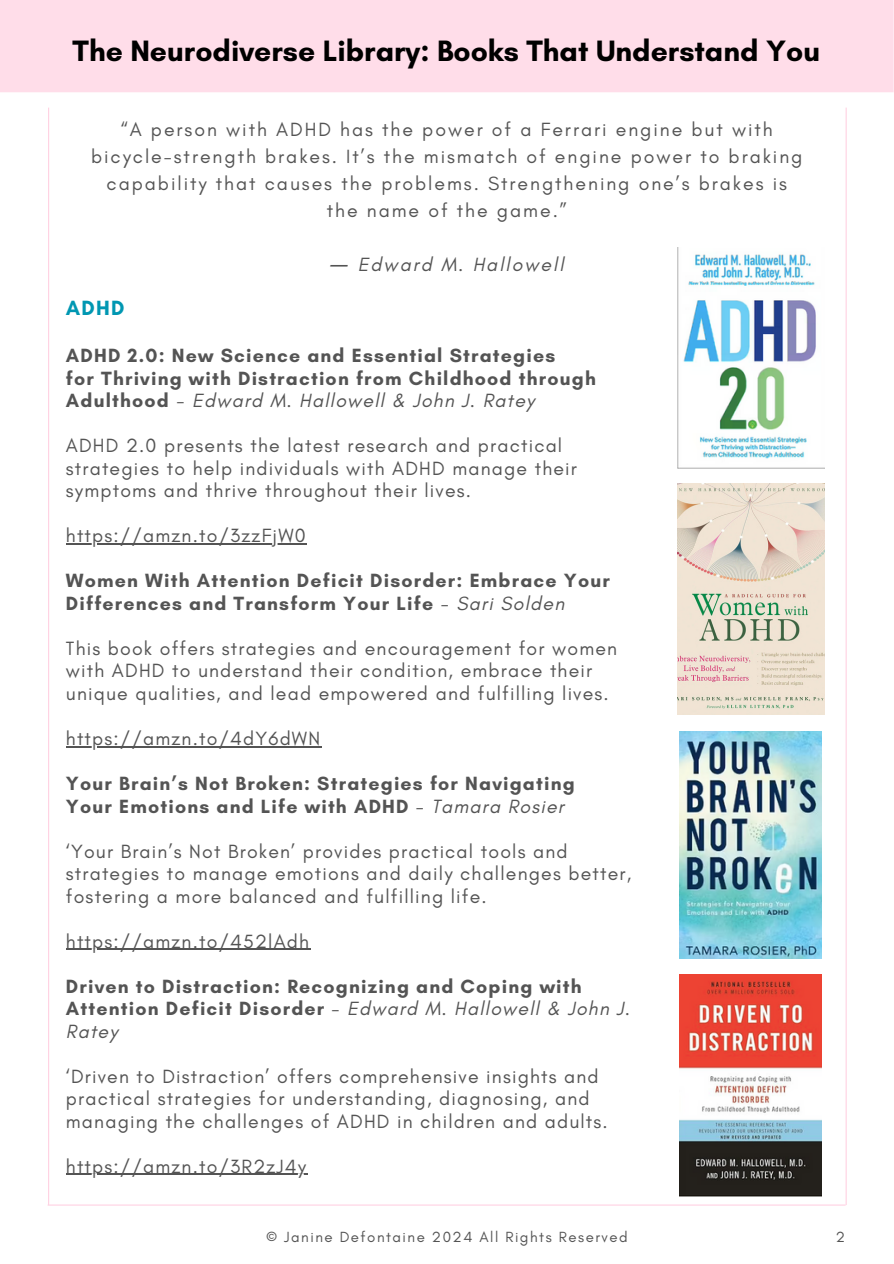
<style>
.page{position:relative;width:894px;height:1264px;background:#fff}
.page>*{position:absolute;margin:0;border:0;box-sizing:border-box;transform-origin:0 0}
.t1{font:700 30px "Glacial Indifference";color:#000}
.t2{font:700 21px "Glacial Indifference";color:#0097b2}
.t3{font:19.5px/22.5px "Glacial Indifference";letter-spacing:.06em;color:#545454}
.t4{font:700 19.5px/22.5px "Glacial Indifference";letter-spacing:.06em;color:#545454}
.t5{font:19.5px/27px "Glacial Indifference";letter-spacing:.1em;color:#545454;text-align:center}
.t6{font:italic 19.5px "Glacial Indifference";letter-spacing:.1em;color:#545454}
.t7{font:15px "Glacial Indifference";letter-spacing:.1em;color:#545454}
.s1{font-family:"Noto Sans"}
.s2{font-weight:400;font-style:italic}
.s3{font-weight:400}
</style>
<div class="page">
<hr style="left:48px;top:108px;width:1px;height:1096px;background:#ffd1e2">
<hr style="left:48px;top:1204px;width:797px;height:1px;background:#ffd1e2">
<hr style="left:845px;top:108px;width:1px;height:1096px;background:#ffd1e2">
<div style="left:0;top:0;width:893px;height:92px;background:#ffdde9"></div>
<hr style="left:66px;top:543px;width:241px;height:1px;background:#545454">
<hr style="left:66px;top:746px;width:255px;height:1px;background:#545454">
<hr style="left:66px;top:948px;width:244px;height:1px;background:#545454">
<hr style="left:66px;top:1173px;width:241px;height:1px;background:#545454">
<img style="left:677px;top:483px;width:147px;height:232px">
<img style="left:679px;top:731px;width:142px;height:227px">
<img style="left:679px;top:974px;width:142px;height:222px">
<img style="left:677px;top:247px;width:147px;height:221px">
<h3 class="t1" style="left:72px;top:33px;width:749px">The Neurodiverse Library: Books That Understand You</h3>
<p class="t5" style="left:91px;top:115px;width:712px">“A person with ADHD has the power of a Ferrari engine but with bicycle-strength brakes. It’s the mismatch of engine power to braking capability that causes the problems. Strengthening one’s brakes is the name of the game.”</p>
<p class="t6" style="left:330px;top:252px;width:235px"><span class="s1">―</span> Edward M. Hallowell</p>
<h3 class="t2" style="left:66px;top:295px;width:60px">ADHD</h3>
<p class="t4" style="left:66px;top:344px;width:531px">ADHD 2.0: New Science and Essential Strategies<br>for Thriving with Distraction from Childhood through<br>Adulthood <span class="s2">- Edward M. Hallowell &amp; John J. Ratey</span></p>
<h2 class="t3" style="left:66px;top:434px;width:512px">ADHD 2.0 presents the latest research and practical strategies to help individuals with ADHD manage their symptoms and thrive throughout their lives.</h2>
<h3 class="t3" style="left:66px;top:524px;width:241px">https://amzn.to/3zzFjW0</h3>
<h3 class="t4" style="left:66px;top:569px;width:545px">Women With Attention Deficit Disorder: Embrace Your<br>Differences and Transform Your Life <span class="s3">-</span> <span class="s2">Sari Solden</span></h3>
<h3 class="t3" style="left:66px;top:637px;width:552px">This book offers strategies and encouragement for women with ADHD to understand their condition, embrace their unique qualities, and lead empowered and fulfilling lives.</h3>
<h3 class="t3" style="left:66px;top:727px;width:256px">https://amzn.to/4dY6dWN</h3>
<h3 class="t4" style="left:66px;top:772px;width:510px">Your Brain’s Not Broken: Strategies for Navigating<br>Your Emotions and Life with ADHD <span class="s2">- Tamara Rosier</span></h3>
<h3 class="t3" style="left:66px;top:839px;width:566px">‘Your Brain’s Not Broken’ provides practical tools and strategies to manage emotions and daily challenges better, fostering a more balanced and fulfilling life.</h3>
<h3 class="t3" style="left:66px;top:929px;width:245px">https://amzn.to/452lAdh</h3>
<h3 class="t4" style="left:66px;top:974px;width:565px">Driven to Distraction: Recognizing and Coping with<br>Attention Deficit Disorder <span class="s2">- Edward M. Hallowell &amp; John J.<br>Ratey</span></h3>
<h3 class="t3" style="left:66px;top:1064px;width:543px">‘Driven to Distraction’ offers comprehensive insights and practical strategies for understanding, diagnosing, and managing the challenges of ADHD in children and adults.</h3>
<h3 class="t3" style="left:66px;top:1154px;width:242px">https://amzn.to/3R2zJ4y</h3>
<h1 class="t7" style="left:266px;top:1227px;width:363px">© Janine Defontaine 2024 All Rights Reserved</h1>
<p class="t7" style="left:835px;top:1227px;width:11px">2</p>
</div>
